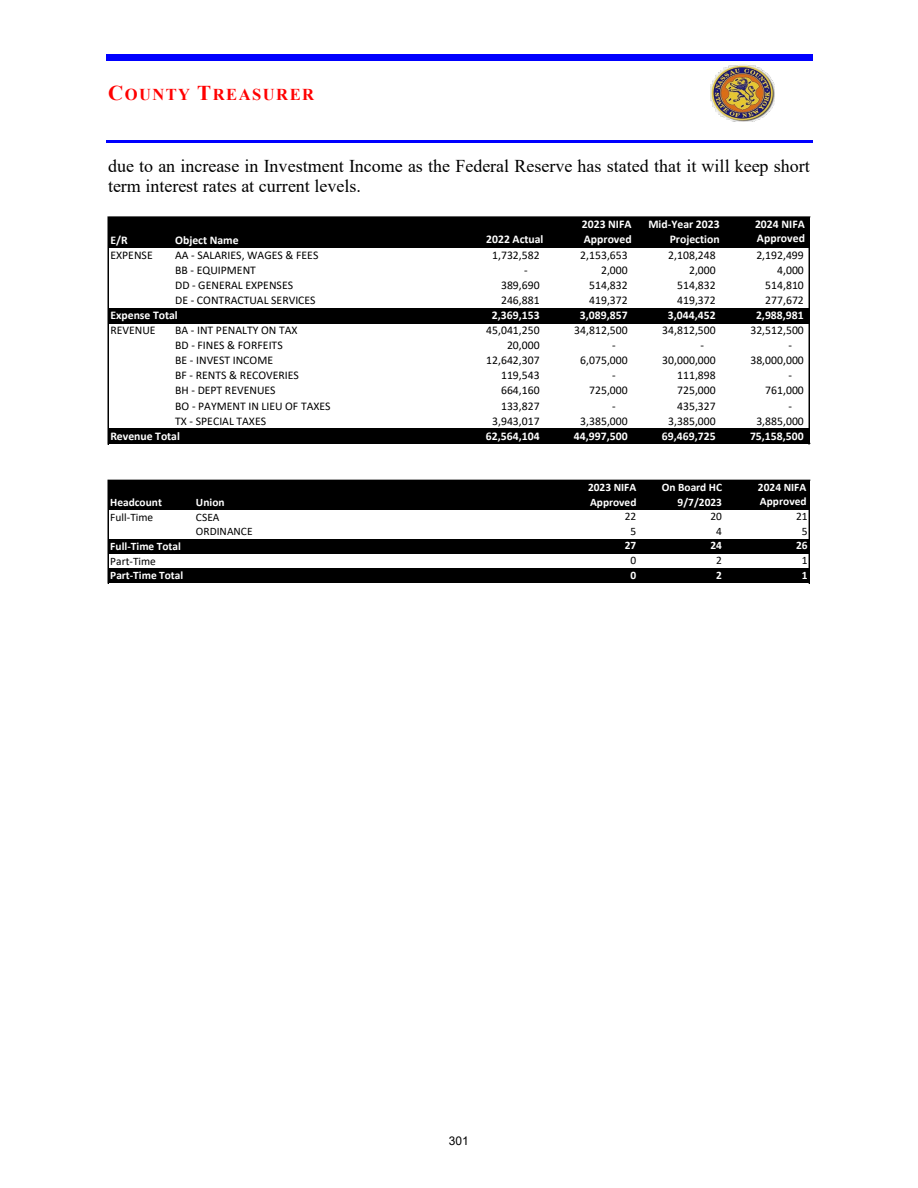
<style>
.page{position:relative;width:918px;height:1188px;background:#fff}
.page>*{position:absolute;margin:0;border:0;box-sizing:border-box;transform-origin:0 0}
.t1{font:18px/20.7px "Times New Roman";color:#000}
.t2{font:700 16.5px "Times New Roman";letter-spacing:.085em;color:#f00}
.t3{font:12px "Arial";color:#000}
.t4{font:11.7px "Calibri";color:#000}
.t5{font:700 11.7px/15.1px "Calibri";color:#fff}
.t6{font:700 11.4px/14.7px "Calibri";color:#fff}
.t7{font:11.4px "Calibri";color:#000}
.s1{font-size:21px}
</style>
<div class="page">
<div style="left:106px;top:54px;width:706px;height:5px;background:#00f"></div>
<hr style="left:106px;top:60px;width:706px;height:1px;background:#00f">
<hr style="left:106px;top:141px;width:706px;height:2px;background:#00f">
<img style="left:711px;top:64px;width:64px;height:57px">
<div style="left:109px;top:218px;width:701px;height:30px;background:#000"></div>
<div style="left:109px;top:308px;width:701px;height:15px;background:#000"></div>
<div style="left:109px;top:429px;width:701px;height:15px;background:#000"></div>
<hr style="left:108px;top:217px;width:1px;height:227px;background:#000">
<hr style="left:809px;top:218px;width:1px;height:226px;background:#000">
<hr style="left:109px;top:217px;width:701px;height:1px;background:#000">
<div style="left:109px;top:481px;width:701px;height:29px;background:#000"></div>
<div style="left:109px;top:539px;width:701px;height:15px;background:#000"></div>
<div style="left:109px;top:568px;width:701px;height:15px;background:#000"></div>
<hr style="left:108px;top:480px;width:1px;height:103px;background:#000">
<hr style="left:809px;top:481px;width:1px;height:102px;background:#000">
<hr style="left:109px;top:480px;width:701px;height:1px;background:#000">
<h2 class="t2" style="left:108px;top:82px;width:208px"><span class="s1">C</span>OUNTY <span class="s1">T</span>REASURER</h2>
<p class="t1" style="left:108px;top:155px;width:703px">due to an increase in Investment Income as the Federal Reserve has stated that it will keep short term interest rates at current levels.</p>
<p class="t5" style="left:110px;top:232px;width:19px">E/R</p>
<p class="t5" style="left:175px;top:232px;width:65px">Object Name</p>
<p class="t5" style="left:486px;top:231px;width:59px">2022 Actual</p>
<p class="t5" style="left:582px;top:216px;width:51px">2023 NIFA<br>Approved</p>
<p class="t5" style="left:648px;top:216px;width:73px;text-align:right">Mid-Year 2023<br>Projection</p>
<p class="t5" style="left:755px;top:217px;width:51px;line-height:14.1px">2024 NIFA<br>Approved</p>
<p class="t4" style="left:110px;top:247px;width:44px">EXPENSE</p>
<p class="t4" style="left:175px;top:247px;width:145px">AA - SALARIES, WAGES &amp; FEES</p>
<p class="t4" style="left:492px;top:247px;width:49px">1,732,582</p>
<p class="t4" style="left:580px;top:247px;width:49px">2,153,653</p>
<p class="t4" style="left:668px;top:247px;width:49px">2,108,248</p>
<p class="t4" style="left:756px;top:247px;width:49px">2,192,499</p>
<p class="t4" style="left:175px;top:262px;width:82px">BB - EQUIPMENT</p>
<p class="t4" style="left:524px;top:262px;width:5px">-</p>
<p class="t4" style="left:601px;top:262px;width:28px">2,000</p>
<p class="t4" style="left:689px;top:262px;width:28px">2,000</p>
<p class="t4" style="left:777px;top:262px;width:28px">4,000</p>
<p class="t4" style="left:175px;top:277px;width:119px">DD - GENERAL EXPENSES</p>
<p class="t4" style="left:501px;top:277px;width:40px">389,690</p>
<p class="t4" style="left:589px;top:277px;width:40px">514,832</p>
<p class="t4" style="left:677px;top:277px;width:40px">514,832</p>
<p class="t4" style="left:765px;top:277px;width:40px">514,810</p>
<p class="t4" style="left:175px;top:292px;width:142px">DE - CONTRACTUAL SERVICES</p>
<p class="t4" style="left:501px;top:292px;width:40px">246,881</p>
<p class="t4" style="left:589px;top:292px;width:40px">419,372</p>
<p class="t4" style="left:677px;top:292px;width:40px">419,372</p>
<p class="t4" style="left:765px;top:292px;width:40px">277,672</p>
<p class="t5" style="left:110px;top:307px;width:69px">Expense Total</p>
<p class="t5" style="left:492px;top:307px;width:49px">2,369,153</p>
<p class="t5" style="left:580px;top:307px;width:49px">3,089,857</p>
<p class="t5" style="left:668px;top:307px;width:49px">3,044,452</p>
<p class="t5" style="left:756px;top:307px;width:49px">2,988,981</p>
<p class="t4" style="left:110px;top:322px;width:47px">REVENUE</p>
<p class="t4" style="left:175px;top:322px;width:124px">BA - INT PENALTY ON TAX</p>
<p class="t4" style="left:486px;top:322px;width:55px">45,041,250</p>
<p class="t4" style="left:574px;top:322px;width:55px">34,812,500</p>
<p class="t4" style="left:662px;top:322px;width:55px">34,812,500</p>
<p class="t4" style="left:750px;top:322px;width:55px">32,512,500</p>
<p class="t4" style="left:175px;top:337px;width:109px">BD - FINES &amp; FORFEITS</p>
<p class="t4" style="left:507px;top:337px;width:34px">20,000</p>
<p class="t4" style="left:612px;top:337px;width:5px">-</p>
<p class="t4" style="left:700px;top:337px;width:5px">-</p>
<p class="t4" style="left:788px;top:337px;width:5px">-</p>
<p class="t4" style="left:175px;top:352px;width:99px">BE - INVEST INCOME</p>
<p class="t4" style="left:486px;top:352px;width:55px">12,642,307</p>
<p class="t4" style="left:580px;top:352px;width:49px">6,075,000</p>
<p class="t4" style="left:662px;top:352px;width:55px">30,000,000</p>
<p class="t4" style="left:750px;top:352px;width:55px">38,000,000</p>
<p class="t4" style="left:175px;top:367px;width:125px">BF - RENTS &amp; RECOVERIES</p>
<p class="t4" style="left:501px;top:367px;width:40px">119,543</p>
<p class="t4" style="left:612px;top:367px;width:5px">-</p>
<p class="t4" style="left:677px;top:367px;width:40px">111,898</p>
<p class="t4" style="left:788px;top:367px;width:5px">-</p>
<p class="t4" style="left:175px;top:382px;width:102px">BH - DEPT REVENUES</p>
<p class="t4" style="left:501px;top:382px;width:40px">664,160</p>
<p class="t4" style="left:589px;top:382px;width:40px">725,000</p>
<p class="t4" style="left:677px;top:382px;width:40px">725,000</p>
<p class="t4" style="left:765px;top:382px;width:40px">761,000</p>
<p class="t4" style="left:175px;top:398px;width:157px">BO - PAYMENT IN LIEU OF TAXES</p>
<p class="t4" style="left:501px;top:398px;width:40px">133,827</p>
<p class="t4" style="left:612px;top:398px;width:5px">-</p>
<p class="t4" style="left:677px;top:398px;width:40px">435,327</p>
<p class="t4" style="left:788px;top:398px;width:5px">-</p>
<p class="t4" style="left:175px;top:413px;width:92px">TX - SPECIAL TAXES</p>
<p class="t4" style="left:492px;top:413px;width:49px">3,943,017</p>
<p class="t4" style="left:580px;top:413px;width:49px">3,385,000</p>
<p class="t4" style="left:668px;top:413px;width:49px">3,385,000</p>
<p class="t4" style="left:756px;top:413px;width:49px">3,885,000</p>
<p class="t5" style="left:110px;top:428px;width:71px">Revenue Total</p>
<p class="t5" style="left:486px;top:428px;width:55px">62,564,104</p>
<p class="t5" style="left:574px;top:428px;width:55px">44,997,500</p>
<p class="t5" style="left:662px;top:428px;width:55px">69,469,725</p>
<p class="t5" style="left:750px;top:428px;width:55px">75,158,500</p>
<p class="t6" style="left:110px;top:495px;width:53px">Headcount</p>
<p class="t6" style="left:196px;top:495px;width:30px">Union</p>
<p class="t6" style="left:588px;top:479px;width:50px">2023 NIFA<br>Approved</p>
<p class="t6" style="left:662px;top:479px;width:62px;text-align:right">On Board HC<br>9/7/2023</p>
<p class="t6" style="left:758px;top:480px;width:50px;line-height:13.6px">2024 NIFA<br>Approved</p>
<p class="t7" style="left:110px;top:509px;width:45px">Full-Time</p>
<p class="t7" style="left:196px;top:509px;width:25px">CSEA</p>
<p class="t7" style="left:625px;top:508px;width:13px">22</p>
<p class="t7" style="left:711px;top:508px;width:13px">20</p>
<p class="t7" style="left:796px;top:508px;width:13px">21</p>
<p class="t7" style="left:196px;top:524px;width:58px">ORDINANCE</p>
<p class="t7" style="left:631px;top:523px;width:7px">5</p>
<p class="t7" style="left:716px;top:523px;width:7px">4</p>
<p class="t7" style="left:802px;top:523px;width:7px">5</p>
<p class="t6" style="left:110px;top:539px;width:72px">Full-Time Total</p>
<p class="t6" style="left:625px;top:538px;width:13px">27</p>
<p class="t6" style="left:711px;top:538px;width:13px">24</p>
<p class="t6" style="left:796px;top:538px;width:13px">26</p>
<p class="t7" style="left:110px;top:553px;width:47px">Part-Time</p>
<p class="t7" style="left:631px;top:552px;width:7px">0</p>
<p class="t7" style="left:716px;top:552px;width:7px">2</p>
<p class="t7" style="left:802px;top:552px;width:7px">1</p>
<p class="t6" style="left:110px;top:568px;width:74px">Part-Time Total</p>
<p class="t6" style="left:631px;top:567px;width:7px">0</p>
<p class="t6" style="left:716px;top:567px;width:7px">2</p>
<p class="t6" style="left:802px;top:567px;width:7px">1</p>
<p class="t3" style="left:449px;top:1132px;width:22px">301</p>
</div>
